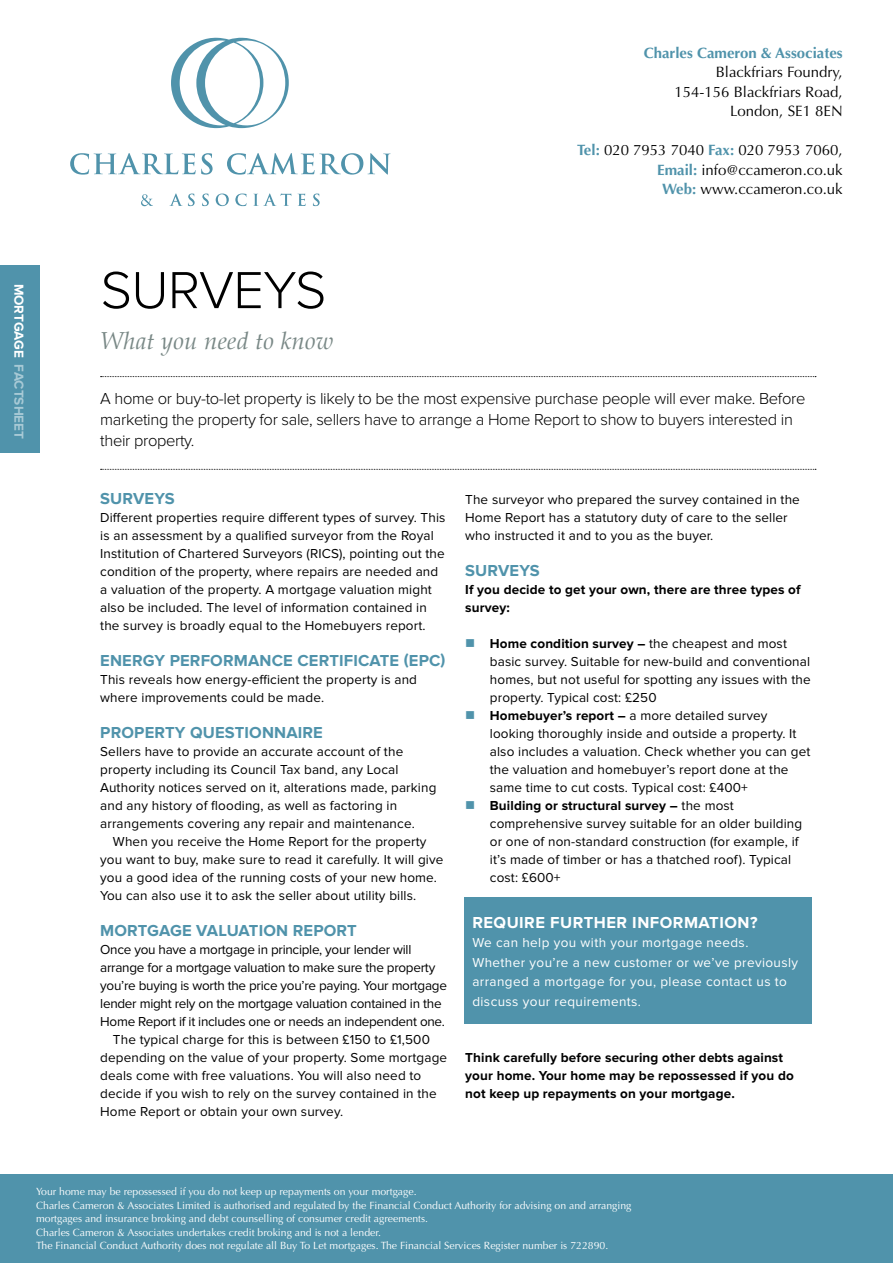
<style>
.page{position:relative;width:893px;height:1263px;background:#fff}
.page>*{position:absolute;margin:0;border:0;box-sizing:border-box;transform-origin:0 0}
.t1{font:300 54px "Proxima Nova";letter-spacing:-.01em;color:#000}
.t2{font:italic 24px "Palatino";letter-spacing:.01em;color:#798886}
.t3{font:300 16.5px/21px "Proxima Nova";letter-spacing:-.02em;color:#000}
.t4{font:700 16.5px "Proxima Nova";letter-spacing:.01em;color:#5093ab}
.t5{font:700 16.5px "Proxima Nova";letter-spacing:.03em;color:#fff}
.t6{font:15px/19.5px "Optima";color:#000;text-align:right}
.t7{font:700 15px "Optima";color:#5093ab}
.t8{font:13.5px/18px "Proxima Nova";letter-spacing:.01em;color:#000}
.t9{font:13.5px "Proxima Nova";letter-spacing:-.02em;color:#000}
.t10{font:700 13.5px/18px "Proxima Nova";letter-spacing:.01em;color:#000}
.t11{font:13.5px/19.5px "Proxima Nova";letter-spacing:.03em;color:#fff}
.t12{font:700 13.5px "Proxima Nova";color:#a7c9d5}
.t13{font:10.5px/13.5px "Optima";color:#fff}
.s1{font-weight:700;color:#5093ab}
.s2{color:#fff}
.s3{color:#5093ab}
.s4{font-weight:700}
</style>
<div class="page">
<div style="left:0;top:265px;width:40px;height:188px;background:#5093ab"></div>
<svg style="left:101px;top:376px;width:715px;height:1px"></svg>
<svg style="left:101px;top:469px;width:715px;height:1px"></svg>
<div style="left:464px;top:897px;width:347px;height:126px;background:#5093ab"></div>
<div style="left:1px;top:1175px;width:892px;height:88px;background:#5093ab"></div>
<svg style="left:70px;top:153px;width:143px;height:22px"></svg>
<svg style="left:227px;top:153px;width:163px;height:22px"></svg>
<svg style="left:141px;top:194px;width:12px;height:12px"></svg>
<svg style="left:169px;top:193px;width:26px;height:13px"></svg>
<svg style="left:202px;top:194px;width:7px;height:12px"></svg>
<svg style="left:216px;top:194px;width:13px;height:12px"></svg>
<svg style="left:235px;top:194px;width:12px;height:12px"></svg>
<svg style="left:253px;top:193px;width:38px;height:13px"></svg>
<svg style="left:297px;top:194px;width:9px;height:12px"></svg>
<svg style="left:313px;top:194px;width:7px;height:12px"></svg>
<svg style="left:171px;top:37px;width:118px;height:91px"></svg>
<p class="t7" style="left:644px;top:44px;width:200px">Charles Cameron &amp; Associates</p>
<p class="t6" style="left:674px;top:63px;width:170px">Blackfriars Foundry,<br>154-156 Blackfriars Road,<br>London, SE1 8EN</p>
<p class="t6" style="left:577px;top:141px;width:267px"><span class="s1">Tel:</span> 020 7953 7040 <span class="s1">Fax:</span> 020 7953 7060,<br><span class="s1">Email:</span> info@ccameron.co.uk<br><span class="s1">Web:</span> www.ccameron.co.uk</p>
<p class="t12" style="left:27px;top:284px;width:157px;rotate:90deg"><span class="s2">MORTGAGE</span> FACTSHEET</p>
<h1 class="t1" style="left:101px;top:259px;width:227px">SURVEYS</h1>
<h2 class="t2" style="left:101px;top:329px;width:234px">What you need to know</h2>
<p class="t3" style="left:100px;top:389px;width:707px">A home or buy-to-let property is likely to be the most expensive purchase people will ever make. Before marketing the property for sale, sellers have to arrange a Home Report to show to buyers interested in their property.</p>
<p class="t4" style="left:100px;top:489px;width:76px">SURVEYS</p>
<p class="t8" style="left:100px;top:509px;width:347px">Different properties require different types of survey. This is an assessment by a qualified surveyor from the Royal Institution of Chartered Surveyors (RICS), pointing out the condition of the property, where repairs are needed and a valuation of the property. A mortgage valuation might also be included. The level of information contained in the survey is broadly equal to the Homebuyers report.</p>
<p class="t4" style="left:100px;top:651px;width:347px">ENERGY PERFORMANCE CERTIFICATE (EPC)</p>
<p class="t8" style="left:100px;top:671px;width:318px">This reveals how energy-efficient the property is and where improvements could be made.</p>
<p class="t4" style="left:100px;top:723px;width:224px">PROPERTY QUESTIONNAIRE</p>
<p class="t8" style="left:100px;top:743px;width:338px">Sellers have to provide an accurate account of the property including its Council Tax band, any Local Authority notices served on it, alterations made, parking and any history of flooding, as well as factoring in arrangements covering any repair and maintenance.</p>
<p class="t8" style="left:100px;top:833px;width:345px;text-indent:13px">When you receive the Home Report for the property you want to buy, make sure to read it carefully. It will give you a good idea of the running costs of your new home.<br>You can also use it to ask the seller about utility bills.</p>
<p class="t4" style="left:100px;top:921px;width:258px">MORTGAGE VALUATION REPORT</p>
<p class="t9" style="left:100px;top:942px;width:313px">Once you have a mortgage in principle, your lender will</p>
<p class="t9" style="left:100px;top:960px;width:337px">arrange for a mortgage valuation to make sure the property</p>
<p class="t9" style="left:100px;top:978px;width:348px">you’re buying is worth the price you’re paying. Your mortgage</p>
<p class="t9" style="left:100px;top:996px;width:343px">lender might rely on the mortgage valuation contained in the</p>
<p class="t9" style="left:100px;top:1014px;width:346px">Home Report if it includes one or needs an independent one.</p>
<p class="t8" style="left:113px;top:1031px;width:318px">The typical charge for this is between £150 to £1,500</p>
<p class="t8" style="left:100px;top:1049px;width:348px">depending on the value of your property. Some mortgage</p>
<p class="t8" style="left:100px;top:1067px;width:323px">deals come with free valuations. You will also need to</p>
<p class="t8" style="left:100px;top:1085px;width:338px">decide if you wish to rely on the survey contained in the</p>
<p class="t8" style="left:100px;top:1103px;width:244px">Home Report or obtain your own survey.</p>
<p class="t8" style="left:465px;top:491px;width:336px">The surveyor who prepared the survey contained in the<br>Home Report has a statutory duty of care to the seller who instructed it and to you as the buyer.</p>
<p class="t4" style="left:465px;top:561px;width:76px">SURVEYS</p>
<p class="t10" style="left:465px;top:581px;width:337px">If you decide to get your own, there are three types of survey:</p>
<p class="t8" style="left:490px;top:635px;width:322px;text-indent:-25px"><span class="s3">■</span> <span class="s4">Home condition survey –</span> the cheapest and most basic survey. Suitable for new-build and conventional homes, but not useful for spotting any issues with the property. Typical cost: £250</p>
<p class="t8" style="left:490px;top:707px;width:322px;text-indent:-25px"><span class="s3">■</span> <span class="s4">Homebuyer’s report –</span> a more detailed survey looking thoroughly inside and outside a property. It also includes a valuation. Check whether you can get the valuation and homebuyer’s report done at the same time to cut costs. Typical cost: £400+</p>
<p class="t8" style="left:490px;top:797px;width:314px;text-indent:-25px"><span class="s3">■</span> <span class="s4">Building or structural survey –</span> the most comprehensive survey suitable for an older building or one of non-standard construction (for example, if it’s made of timber or has a thatched roof). Typical cost: £600+</p>
<p class="t5" style="left:472px;top:913px;width:287px">REQUIRE FURTHER INFORMATION?</p>
<p class="t11" style="left:472px;top:933px;width:327px">We can help you with your mortgage needs.<br>Whether you’re a new customer or we’ve previously arranged a mortgage for you, please contact us to discuss your requirements.</p>
<p class="t10" style="left:465px;top:1049px;width:330px">Think carefully before securing other debts against your home. Your home may be repossessed if you do not keep up repayments on your mortgage.</p>
<p class="t13" style="left:36px;top:1185px;width:597px">Your home may be repossessed if you do not keep up repayments on your mortgage.<br>Charles Cameron &amp; Associates Limited is authorised and regulated by the Financial Conduct Authority for advising on and arranging mortgages and insurance broking and debt counselling of consumer credit agreements.<br>Charles Cameron &amp; Associates undertakes credit broking and is not a lender.<br>The Financial Conduct Authority does not regulate all Buy To Let mortgages. The Financial Services Register number is 722890.</p>
</div>
